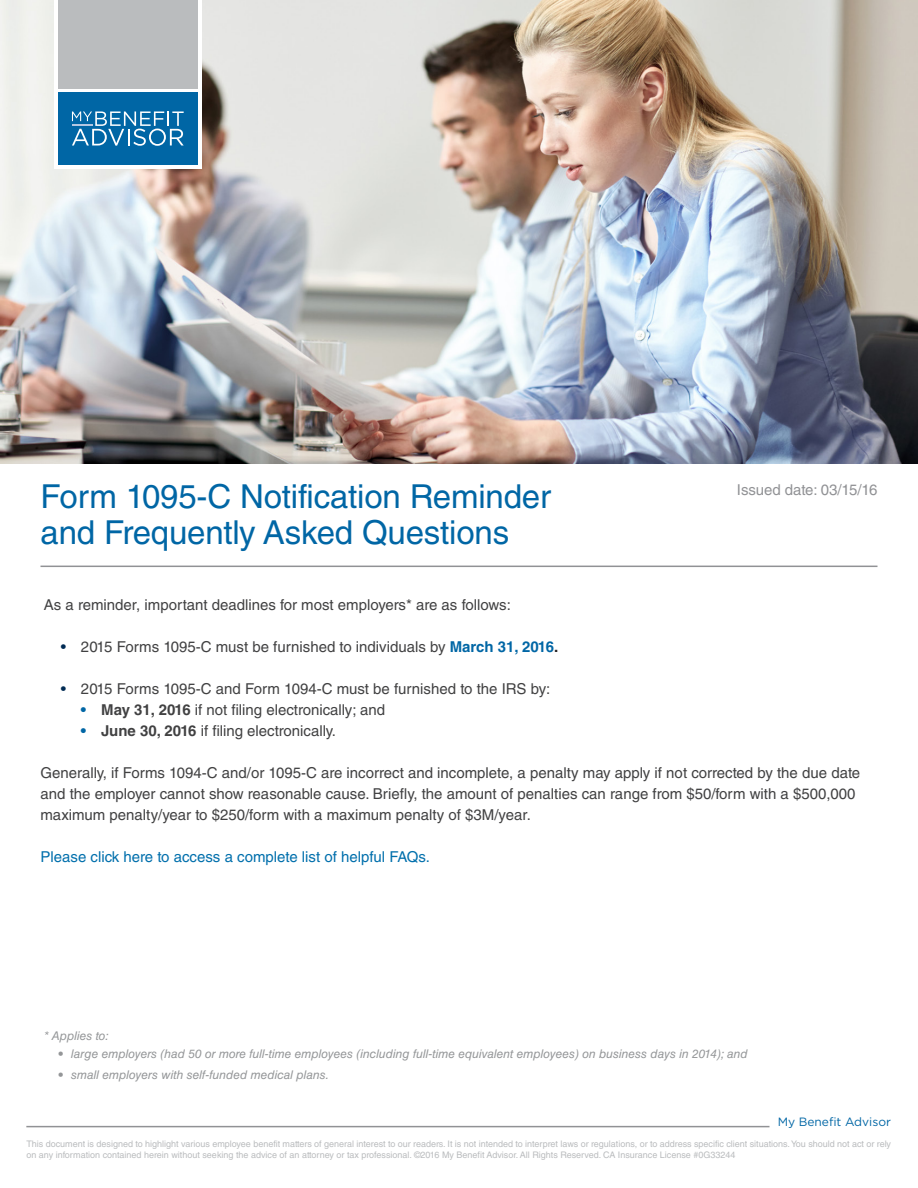
<style>
.page{position:relative;width:918px;height:1188px;background:#fff}
.page>*{position:absolute;margin:0;border:0;box-sizing:border-box;transform-origin:0 0}
.t1{font:33px/36px "Helvetica LT Std";letter-spacing:-.005em;color:#0066a5}
.t2{font:15px/21px "Helvetica LT Std";color:#414142}
.t3{font:15px "Helvetica LT Std";color:#006fac}
.t4{font:15px "Helvetica LT Std";letter-spacing:-.005em;color:#919295}
.t5{font:italic 12px "Helvetica LT Std";color:#949698}
.t6{font:12px "Gotham";color:#0066a5}
.t7{font:9px/10.8px "Helvetica LT Std";color:#babcbe}
.s1{color:#002b54}
.s2{font-weight:700;color:#0066a5}
.s3{font-weight:700;color:#231f20}
.s4{font-weight:700}
</style>
<div class="page">
<hr style="left:26px;top:1126px;width:744px;height:1px;background:#919295">
<img style="left:0;top:0;width:918px;height:463px">
<hr style="left:40px;top:566px;width:838px;height:1px;background:#919295">
<div style="left:54px;top:0;width:147px;height:169px;background:#fff"></div>
<div style="left:58px;top:92px;width:139px;height:73px;background:#0066a5"></div>
<svg style="left:72px;top:111px;width:112px;height:35px"></svg>
<hr style="left:72px;top:124px;width:20px;height:2px;background:#b3c7e2">
<div style="left:58px;top:0;width:139px;height:89px;background:#babcbe"></div>
<h1 class="t1" style="left:40px;top:479px;width:512px">Form 1095-C Notification Reminder and Frequently Asked Questions</h1>
<p class="t4" style="left:737px;top:481px;width:142px">Issued date: 03/15/16</p>
<p class="t2" style="left:44px;top:594px;width:469px">As a reminder, important deadlines for most employers* are as follows:</p>
<p class="t2" style="left:61px;top:636px;width:499px"><span class="s1">•</span> 2015 Forms 1095-C must be furnished to individuals by <span class="s2">March 31, 2016</span><span class="s3">.</span></p>
<p class="t2" style="left:61px;top:678px;width:491px"><span class="s1">•</span> 2015 Forms 1095-C and Form 1094-C must be furnished to the IRS by:</p>
<p class="t2" style="left:81px;top:699px;width:306px"><span class="s2">•</span> <span class="s4">May 31, 2016</span> if not filing electronically; and</p>
<p class="t2" style="left:81px;top:720px;width:256px"><span class="s2">•</span> <span class="s4">June 30, 2016</span> if filing electronically.</p>
<p class="t2" style="left:40px;top:762px;width:821px">Generally, if Forms 1094-C and/or 1095-C are incorrect and incomplete, a penalty may apply if not corrected by the due date and the employer cannot show reasonable cause. Briefly, the amount of penalties can range from $50/form with a $500,000 maximum penalty/year to $250/form with a maximum penalty of $3M/year.</p>
<p class="t3" style="left:40px;top:848px;width:391px">Please click here to access a complete list of helpful FAQs.</p>
<p class="t5" style="left:44px;top:1028px;width:66px">* Applies to:</p>
<p class="t5" style="left:58px;top:1046px;width:692px">• large employers (had 50 or more full-time employees (including full-time equivalent employees) on business days in 2014); and</p>
<p class="t5" style="left:58px;top:1067px;width:273px">• small employers with self-funded medical plans.</p>
<p class="t6" style="left:778px;top:1114px;width:115px">My Benefit Advisor</p>
<p class="t7" style="left:26px;top:1139px;width:866px">This document is designed to highlight various employee benefit matters of general interest to our readers. It is not intended to interpret laws or regulations, or to address specific client situations. You should not act or rely on any information contained herein without seeking the advice of an attorney or tax professional. ©2016 My Benefit Advisor. All Rights Reserved. CA Insurance License #0G33244</p>
</div>
